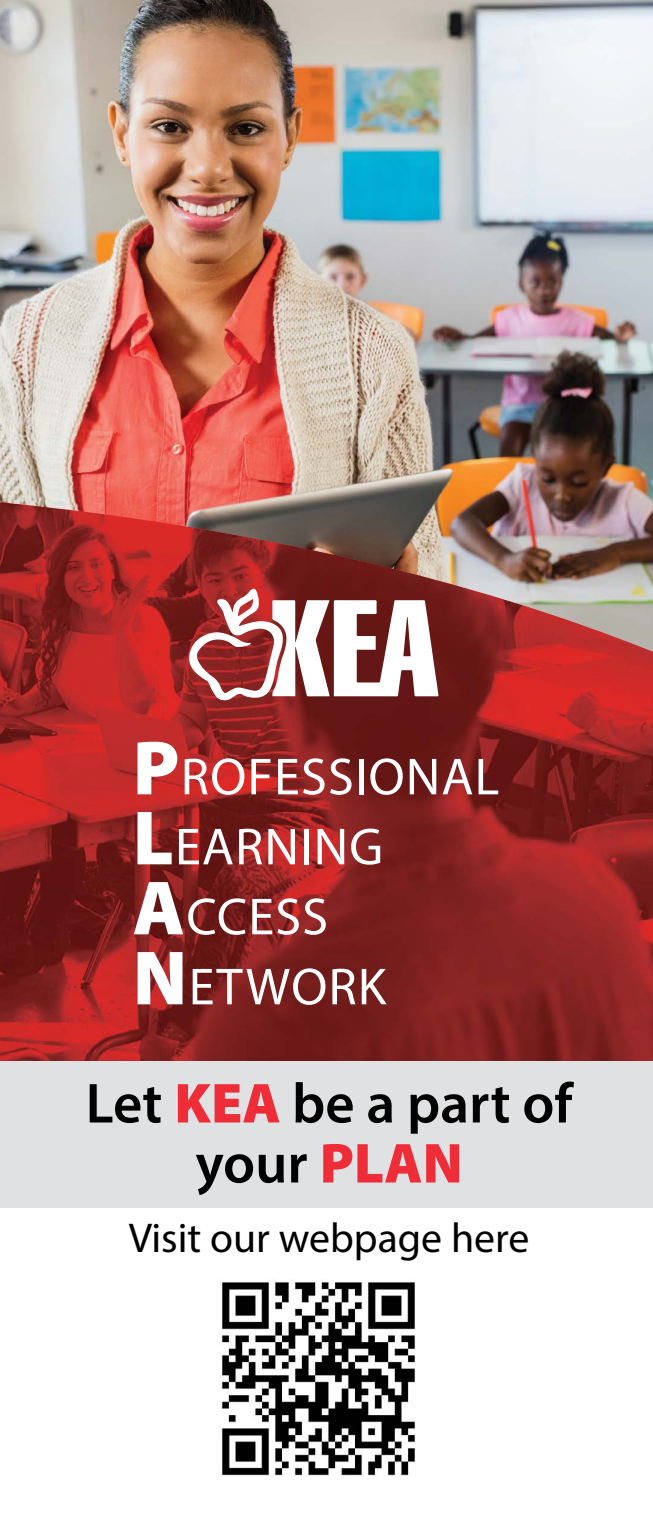
<style>
.page{position:relative;width:653px;height:1530px;background:#fff}
.page>*{position:absolute;margin:0;border:0;box-sizing:border-box;transform-origin:0 0}
.t1{font:600 56.75px/60px "Myriad Pro";color:#000;text-align:center}
.t2{font:52.5px/70px "Myriad Pro";letter-spacing:.02em;color:#fff}
.t3{font:41.75px "Myriad Pro";color:#000}
.s1{font-weight:900;font-size:77.5px}
.s2{font-weight:900;color:#ee2d38}
</style>
<div class="page">
<div style="left:0;top:466px;width:652px;height:742px;background:#e0e1e2"></div>
<img style="left:0;top:682px;width:652px;height:378px">
<svg style="left:189px;top:682px;width:249px;height:19px;background:#bf9191"></svg>
<img style="left:221px;top:1282px;width:194px;height:194px">
<svg style="left:0;top:652px;width:652px;height:30px;background:#b64d4c"></svg>
<img style="left:0;top:0;width:652px;height:652px">
<p class="t2" style="left:133px;top:741px;width:368px"><span class="s1">P</span>ROFESSIONAL<br><span class="s1">L</span>EARNING<br><span class="s1">A</span>CCESS<br><span class="s1">N</span>ETWORK</p>
<p class="t1" style="left:86px;top:1072px;width:488px">Let <span class="s2">KEA</span> be a part of your <span class="s2">PLAN</span></p>
<p class="t3" style="left:129px;top:1213px;width:402px">Visit our webpage here</p>
</div>
